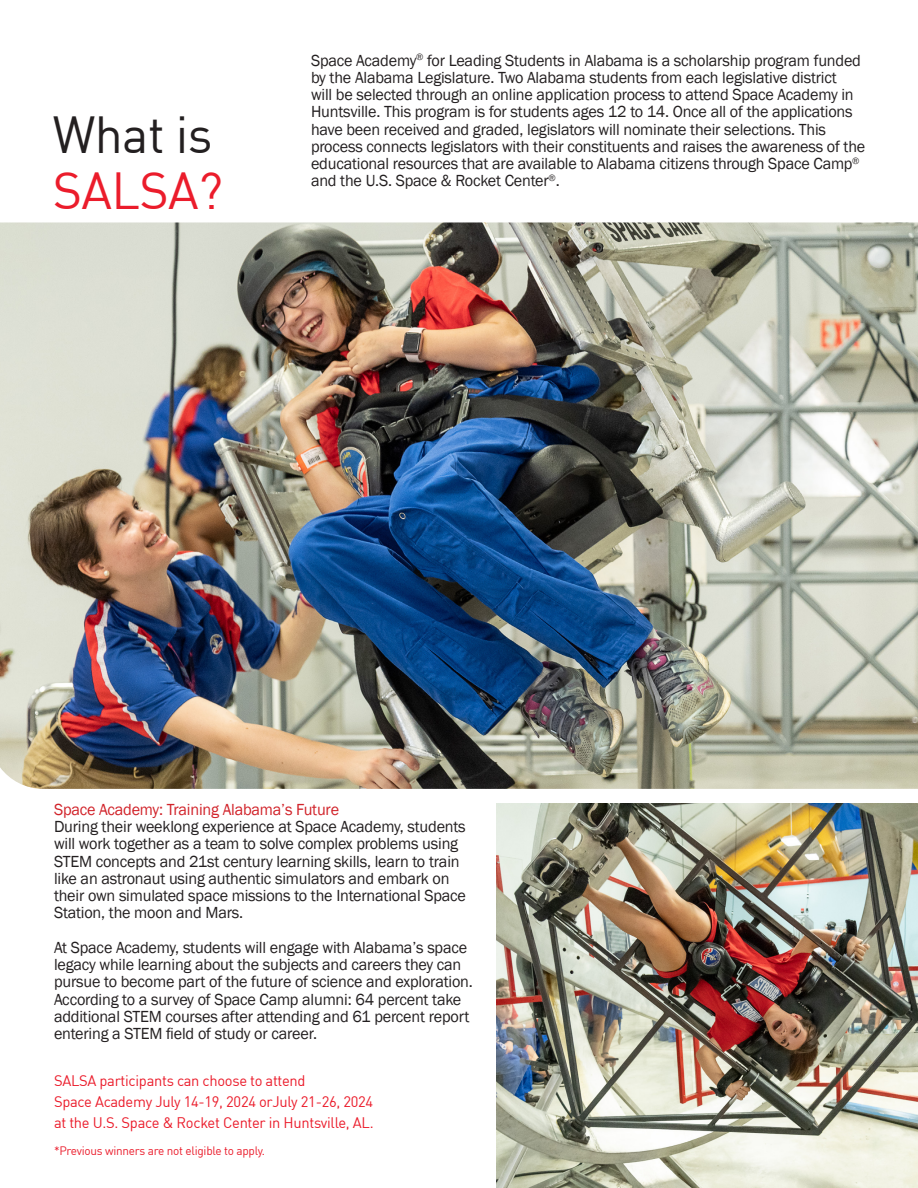
<style>
.page{position:relative;width:918px;height:1188px;background:#fff}
.page>*{position:absolute;margin:0;border:0;box-sizing:border-box;transform-origin:0 0}
.t1{font:51px "DIN";letter-spacing:-.01em;color:#231f20}
.t2{font:51px "DIN";letter-spacing:-.01em;color:#eb1c2b}
.t3{font:16.5px/17.2px "Franklin Gothic";letter-spacing:-.01em;color:#231f20}
.t4{font:16.5px "Franklin Gothic";letter-spacing:-.01em;color:#d1232a}
.t5{font:15px/21px "DIN";letter-spacing:-.02em;color:#eb1c2b}
.t6{font:12px "DIN";letter-spacing:-.02em;color:#eb1c2b}
</style>
<div class="page">
<img style="left:0;top:222px;width:918px;height:567px">
<img style="left:497px;top:804px;width:421px;height:384px">
<h1 class="t1" style="left:53px;top:103px;width:161px">What is</h1>
<h1 class="t2" style="left:53px;top:158px;width:172px">SALSA?</h1>
<p class="t3" style="left:311px;top:52px;width:556px">Space Academy<sup>®</sup> for Leading Students in Alabama is a scholarship program funded by the Alabama Legislature. Two Alabama students from each legislative district<br>will be selected through an online application process to attend Space Academy in Huntsville. This program is for students ages 12 to 14. Once all of the applications have been received and graded, legislators will nominate their selections. This process connects legislators with their constituents and raises the awareness of the educational resources that are available to Alabama citizens through Space Camp<sup>® </sup>and the U.S. Space &amp; Rocket Center<sup>®</sup>.</p>
<p class="t4" style="left:54px;top:799px;width:287px">Space Academy: Training Alabama’s Future</p>
<p class="t3" style="left:54px;top:818px;width:413px">During their weeklong experience at Space Academy, students will work together as a team to solve complex problems using STEM concepts and 21st century learning skills, learn to train like an astronaut using authentic simulators and embark on their own simulated space missions to the International Space Station, the moon and Mars.</p>
<p class="t3" style="left:54px;top:939px;width:420px">At Space Academy, students will engage with Alabama’s space legacy while learning about the subjects and careers they can pursue to become part of the future of science and exploration.<br>According to a survey of Space Camp alumni: 64 percent take additional STEM courses after attending and 61 percent report entering a STEM field of study or career.</p>
<p class="t5" style="left:54px;top:1070px;width:321px">SALSA participants can choose to attend<br>Space Academy July 14-19, 2024 orJuly 21-26, 2024 at the U.S. Space &amp; Rocket Center in Huntsville, AL.</p>
<p class="t6" style="left:54px;top:1143px;width:213px">*Previous winners are not eligible to apply.</p>
</div>
